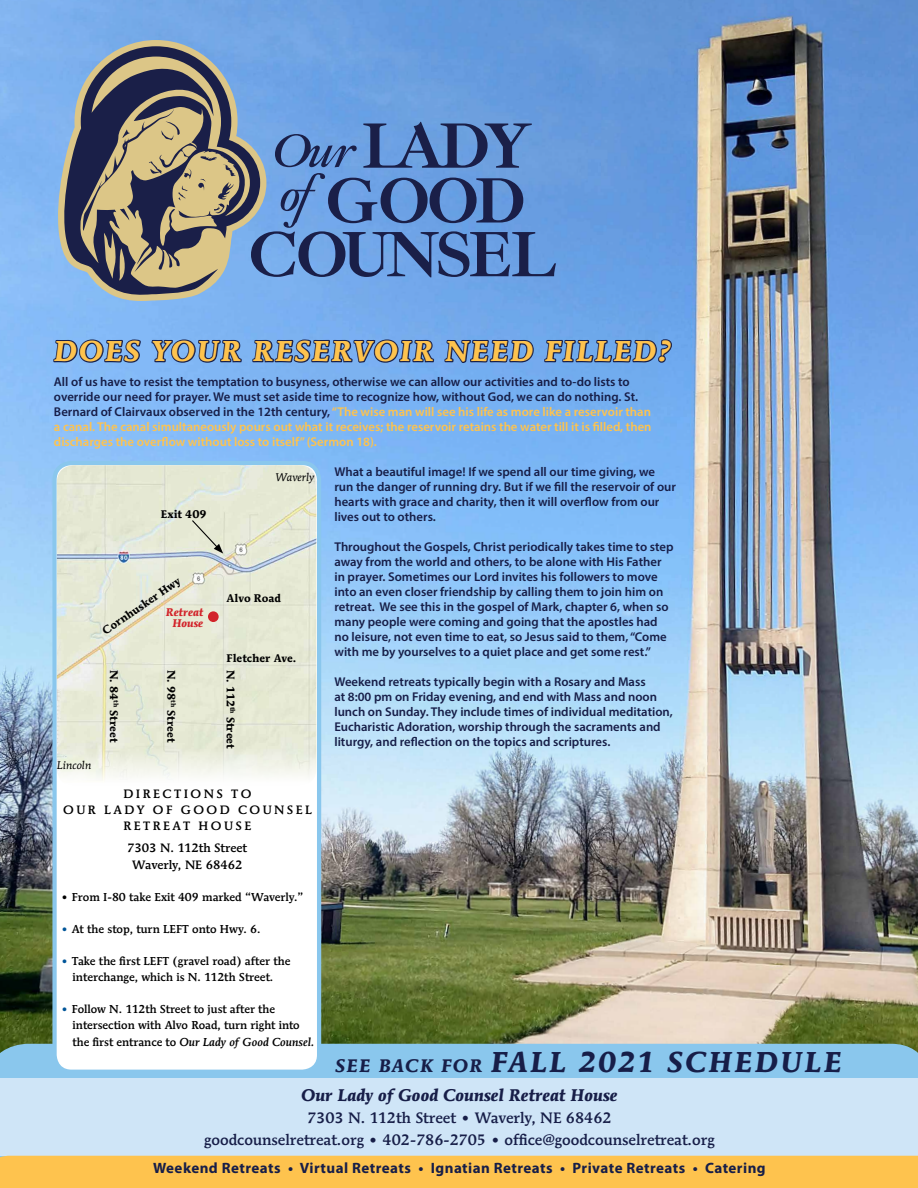
<style>
.page{position:relative;width:918px;height:1188px;background:#fff}
.page>*{position:absolute;margin:0;border:0;box-sizing:border-box;transform-origin:0 0}
.t1{font:italic 700 28.5px "Mendoza Roman";letter-spacing:.06em;color:#fec34e}
.t2{font:italic 700 28.5px "Mendoza Roman";letter-spacing:.08em;color:#171e48}
.t3{font:italic 700 16.8px "Mendoza Roman";color:#171e48}
.t4{font:500 15px/22px "Mendoza Roman";color:#171e48;text-align:center}
.t5{font:700 15px "Myriad Pro";letter-spacing:.03em;color:#171e48}
.t6{font:600 12.75px/15px "Myriad Pro";color:#171e48}
.t7{font:500 12px/16px "Mendoza Roman";letter-spacing:.2em;color:#000;text-align:center}
.t8{font:500 12px/16px "Mendoza Roman";color:#000;text-align:center}
.t9{font:500 11.4px/16px "Mendoza Roman";color:#000;text-align:center}
.t10{font:700 10.95px "Mendoza Roman";color:#000}
.t11{font:italic 10.95px "Mendoza Roman";color:#000}
.t12{font:italic 700 10.95px/10.9px "Mendoza Roman";color:#d2232a;text-align:center}
.s1{color:#fec34e}
.s2{color:#005699}
.s3{font-style:italic}
.s4{font-size:18px}
</style>
<div class="page">
<img style="left:0;top:0;width:918px;height:1044px">
<div style="left:0;top:1044px;width:918px;height:34px;background:#8ac7ed"></div>
<svg style="left:52px;top:316px;width:90px;height:77px;background:#75a4de"></svg>
<svg style="left:150px;top:325px;width:93px;height:68px;background:#709ed9"></svg>
<svg style="left:251px;top:316px;width:184px;height:77px;background:#6b9ad7"></svg>
<svg style="left:443px;top:306px;width:92px;height:87px;background:#6698d7"></svg>
<svg style="left:543px;top:316px;width:130px;height:77px;background:#6396d5"></svg>
<div style="left:0;top:1078px;width:918px;height:78px;background:#cfe5f7"></div>
<div style="left:0;top:1156px;width:918px;height:32px;background:#fec34e"></div>
<div style="left:55px;top:463px;width:264px;height:609px;background:#fff;border-radius:17px"></div>
<div style="left:52px;top:461px;width:269px;height:613px;border:4px solid #8ac7ed;border-radius:17px"></div>
<img style="left:57px;top:465px;width:259px;height:316px">
<div style="left:208px;top:611px;width:11px;height:11px;background:#d2232a;border-radius:50%"></div>
<svg style="left:191px;top:519px;width:32px;height:35px"></svg>
<svg style="left:54px;top:40px;width:212px;height:261px;background:#89b3e0"></svg>
<svg style="left:60px;top:46px;width:200px;height:250px;background:#7f8181"></svg>
<svg style="left:251px;top:122px;width:305px;height:155px;background:#5a82bc"></svg>
<h1 class="t1" style="left:54px;top:334px;width:619px">DOES YOUR RESERVOIR NEED FILLED?</h1>
<p class="t6" style="left:54px;top:374px;width:599px">All of us have to resist the temptation to busyness, otherwise we can allow our activities and to-do lists to override our need for prayer. We must set aside time to recognize how, without God, we can do nothing. St.<br>Bernard of Clairvaux observed in the 12th century, <span class="s1">“The wise man will see his life as more like a reservoir than a canal. The canal simultaneously pours out what it receives; the reservoir retains the water till it is filled, then discharges the overflow without loss to itself” (Sermon 18).</span></p>
<p class="t6" style="left:334px;top:464px;width:343px">What a beautiful image! If we spend all our time giving, we run the danger of running dry. But if we fill the reservoir of our hearts with grace and charity, then it will overflow from our lives out to others.</p>
<p class="t6" style="left:334px;top:539px;width:341px">Throughout the Gospels, Christ periodically takes time to step away from the world and others, to be alone with His Father in prayer. Sometimes our Lord invites his followers to move into an even closer friendship by calling them to join him on retreat. We see this in the gospel of Mark, chapter 6, when so many people were coming and going that the apostles had no leisure, not even time to eat, so Jesus said to them, “Come with me by yourselves to a quiet place and get some rest.”</p>
<p class="t6" style="left:334px;top:674px;width:340px">Weekend retreats typically begin with a Rosary and Mass<br>at 8:00 pm on Friday evening, and end with Mass and noon lunch on Sunday. They include times of individual meditation, Eucharistic Adoration, worship through the sacraments and liturgy, and reflection on the topics and scriptures.</p>
<p class="t11" style="left:276px;top:470px;width:40px">Waverly</p>
<p class="t10" style="left:161px;top:507px;width:47px">Exit 409</p>
<p class="t10" style="left:99px;top:626px;width:94px;rotate:-34deg">Cornhusker Hwy</p>
<p class="t10" style="left:227px;top:591px;width:56px">Alvo Road</p>
<p class="t12" style="left:166px;top:606px;width:39px">Retreat<br>House</p>
<p class="t10" style="left:227px;top:651px;width:71px">Fletcher Ave.</p>
<p class="t10" style="left:121px;top:670px;width:74px;rotate:90deg">N. 84<sup>th</sup> Street</p>
<p class="t10" style="left:178px;top:670px;width:74px;rotate:90deg">N. 98<sup>th</sup> Street</p>
<p class="t10" style="left:238px;top:670px;width:80px;rotate:90deg">N. 112<sup>th</sup> Street</p>
<p class="t11" style="left:57px;top:758px;width:36px">Lincoln</p>
<p class="t7" style="left:63px;top:785px;width:250px">DIRECTIONS TO<br>OUR LADY OF GOOD COUNSEL<br>RETREAT HOUSE</p>
<p class="t8" style="left:127px;top:840px;width:121px">7303 N. 112th Street<br>Waverly, NE 68462</p>
<p class="t9" style="left:61px;top:889px;width:244px">• From I-80 take Exit 409 marked “Waverly.”</p>
<p class="t9" style="left:61px;top:921px;width:201px"><span class="s2">•</span> At the stop, turn LEFT onto Hwy. 6.</p>
<p class="t9" style="left:61px;top:953px;width:231px"><span class="s2">•</span> Take the first LEFT (gravel road) after the interchange, which is N. 112th Street.</p>
<p class="t9" style="left:72px;top:1001px;width:244px;text-align:left;text-indent:-12px"><span class="s2">•</span> Follow N. 112th Street to just after the intersection with Alvo Road, turn right into the first entrance to <span class="s3">Our Lady of Good Counsel.</span></p>
<h1 class="t2" style="left:335px;top:1044px;width:508px"><span class="s4">SEE BACK FOR</span> FALL 2021 SCHEDULE</h1>
<h2 class="t3" style="left:301px;top:1085px;width:318px">Our Lady of Good Counsel Retreat House</h2>
<p class="t4" style="left:204px;top:1106px;width:512px">7303 N. 112th Street • Waverly, NE 68462<br>goodcounselretreat.org • 402-786-2705 • office@goodcounselretreat.org</p>
<p class="t5" style="left:153px;top:1158px;width:614px">Weekend Retreats • Virtual Retreats • Ignatian Retreats • Private Retreats • Catering</p>
</div>
